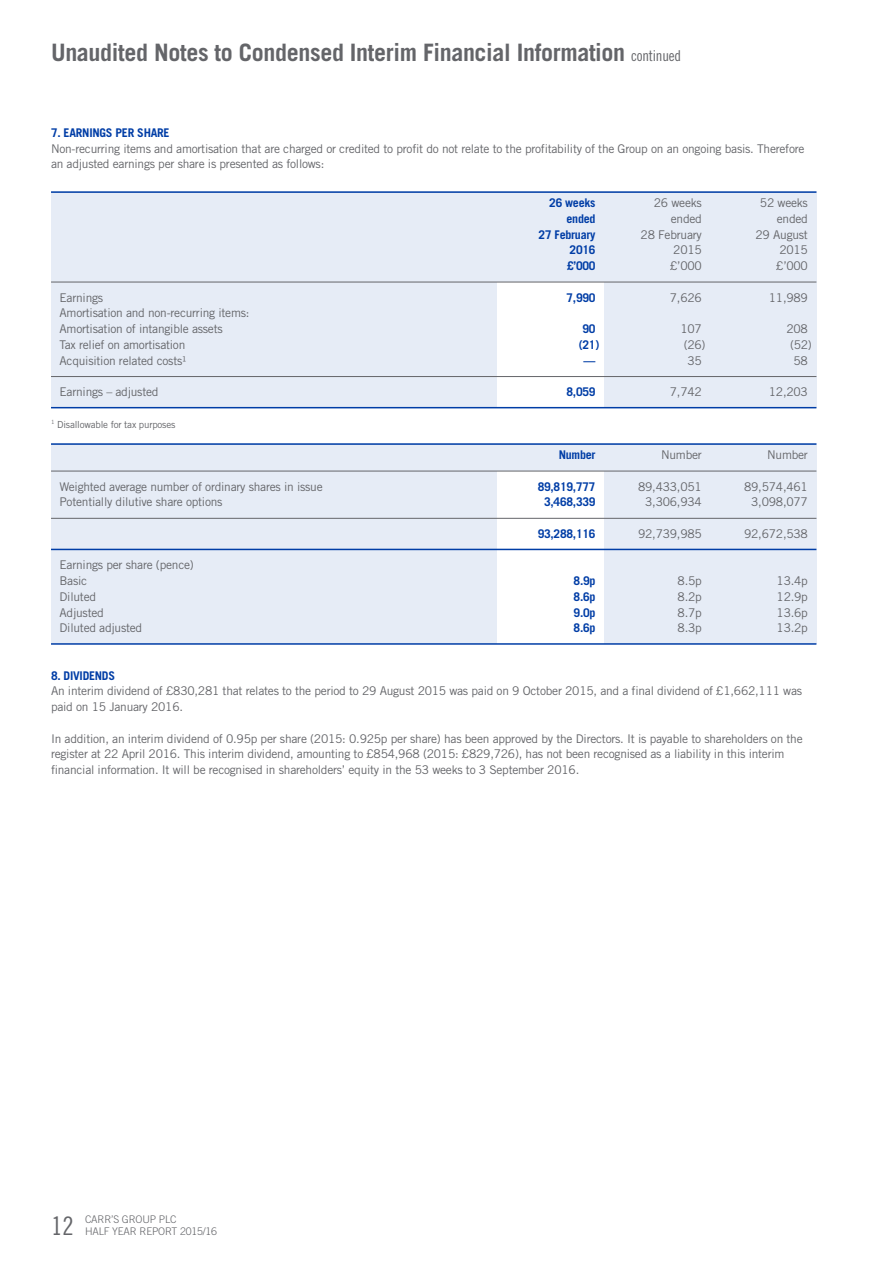
<style>
.page{position:relative;width:893px;height:1263px;background:#fff}
.page>*{position:absolute;margin:0;border:0;box-sizing:border-box;transform-origin:0 0}
.t1{font:25.5px "Trade Gothic Cond Eighteen";color:#646569}
.t2{font:700 24px "Trade Gothic";letter-spacing:-.015em;color:#646569}
.t3{font:12px/15.8px "Trade Gothic";letter-spacing:-.02em;color:#646569}
.t4{font:700 12px "Trade Gothic";letter-spacing:-.02em;color:#003da6}
.t5{font:300 10.5px/12px "Trade Gothic";letter-spacing:-.015em;color:#646569}
.t6{font:9.75px "Trade Gothic";letter-spacing:-.02em;color:#646569}
.s1{font-family:"Trade Gothic Cond Eighteen";font-weight:400;font-size:15px}
</style>
<div class="page">
<div style="left:51px;top:191px;width:765px;height:217px;background:#e6ecf6"></div>
<div style="left:51px;top:443px;width:765px;height:201px;background:#e6ecf6"></div>
<hr style="left:51px;top:191px;width:765px;height:2px;background:#003da6">
<div style="left:497px;top:282px;width:107px;height:126px;background:#fff"></div>
<div style="left:497px;top:471px;width:107px;height:173px;background:#fff"></div>
<hr style="left:51px;top:282px;width:765px;height:1px;background:#646569">
<hr style="left:51px;top:376px;width:765px;height:1px;background:#646569">
<hr style="left:51px;top:407px;width:765px;height:1px;background:#003da6">
<hr style="left:51px;top:471px;width:765px;height:1px;background:#646569">
<hr style="left:51px;top:518px;width:765px;height:1px;background:#646569">
<hr style="left:51px;top:549px;width:765px;height:1px;background:#003da6">
<hr style="left:51px;top:643px;width:765px;height:2px;background:#003da6">
<hr style="left:51px;top:443px;width:765px;height:2px;background:#003da6">
<h2 class="t2" style="left:51px;top:38px;width:631px">Unaudited Notes to Condensed Interim Financial Information <span class="s1">continued</span></h2>
<p class="t4" style="left:51px;top:125px;width:20px">7. Earnin</p>
<p class="t4" style="left:100px;top:125px;width:72px">gs per share</p>
<p class="t3" style="left:51px;top:140px;width:755px">Non-recurring items and amortisation that are charged or credited to profit do not relate to the profitability of the Group on an ongoing basis. Therefore an adjusted earnings per share is presented as follows:</p>
<p class="t4" style="left:549px;top:195px;width:48px">26 weeks</p>
<p class="t3" style="left:654px;top:195px;width:49px">26 weeks</p>
<p class="t3" style="left:760px;top:195px;width:49px">52 weeks</p>
<p class="t4" style="left:566px;top:211px;width:31px">ended</p>
<p class="t3" style="left:671px;top:210px;width:33px">ended</p>
<p class="t3" style="left:777px;top:210px;width:33px">ended</p>
<p class="t4" style="left:539px;top:227px;width:58px">27 February</p>
<p class="t3" style="left:641px;top:226px;width:63px">28 February</p>
<p class="t3" style="left:755px;top:226px;width:54px">29 August</p>
<p class="t4" style="left:570px;top:243px;width:27px">2016</p>
<p class="t3" style="left:673px;top:242px;width:30px">2015</p>
<p class="t3" style="left:779px;top:242px;width:30px">2015</p>
<p class="t4" style="left:567px;top:258px;width:30px">£’000</p>
<p class="t3" style="left:670px;top:258px;width:33px">£’000</p>
<p class="t3" style="left:776px;top:258px;width:33px">£’000</p>
<p class="t3" style="left:60px;top:289px;width:45px">Earnings</p>
<p class="t4" style="left:566px;top:290px;width:31px">7,990</p>
<p class="t3" style="left:670px;top:289px;width:34px">7,626</p>
<p class="t3" style="left:769px;top:289px;width:41px">11,989</p>
<p class="t3" style="left:60px;top:305px;width:191px">Amortisation and non-recurring items:<br>Amortisation of intangible assets</p>
<p class="t4" style="left:582px;top:321px;width:15px">90</p>
<p class="t3" style="left:680px;top:321px;width:23px">107</p>
<p class="t3" style="left:786px;top:321px;width:23px">208</p>
<p class="t3" style="left:60px;top:336px;width:127px">Tax relief on amortisation</p>
<p class="t4" style="left:579px;top:337px;width:22px">(21)</p>
<p class="t3" style="left:684px;top:336px;width:23px">(26)</p>
<p class="t3" style="left:790px;top:336px;width:23px">(52)</p>
<p class="t3" style="left:60px;top:352px;width:129px">Acquisition related costs¹</p>
<p class="t4" style="left:584px;top:353px;width:13px">—</p>
<p class="t3" style="left:687px;top:352px;width:16px">35</p>
<p class="t3" style="left:793px;top:352px;width:16px">58</p>
<p class="t3" style="left:60px;top:384px;width:101px">Earnings – adjusted</p>
<p class="t4" style="left:566px;top:384px;width:31px">8,059</p>
<p class="t3" style="left:670px;top:384px;width:34px">7,742</p>
<p class="t3" style="left:769px;top:384px;width:41px">12,203</p>
<p class="t6" style="left:51px;top:418px;width:126px"><sup>1</sup> Disallowable for tax purposes</p>
<p class="t4" style="left:559px;top:447px;width:38px">Number</p>
<p class="t3" style="left:661px;top:447px;width:42px">Number</p>
<p class="t3" style="left:767px;top:447px;width:42px">Number</p>
<p class="t3" style="left:60px;top:478px;width:265px">Weighted average number of ordinary shares in issue</p>
<p class="t4" style="left:538px;top:479px;width:59px">89,819,777</p>
<p class="t3" style="left:638px;top:478px;width:65px">89,433,051</p>
<p class="t3" style="left:744px;top:478px;width:65px">89,574,461</p>
<p class="t3" style="left:60px;top:494px;width:165px">Potentially dilutive share options</p>
<p class="t4" style="left:544px;top:495px;width:53px">3,468,339</p>
<p class="t3" style="left:645px;top:494px;width:58px">3,306,934</p>
<p class="t3" style="left:751px;top:494px;width:58px">3,098,077</p>
<p class="t4" style="left:538px;top:526px;width:59px">93,288,116</p>
<p class="t3" style="left:638px;top:525px;width:65px">92,739,985</p>
<p class="t3" style="left:744px;top:525px;width:65px">92,672,538</p>
<p class="t3" style="left:60px;top:557px;width:136px">Earnings per share (pence)<br>Basic</p>
<p class="t4" style="left:574px;top:573px;width:23px">8.9p</p>
<p class="t3" style="left:678px;top:573px;width:26px">8.5p</p>
<p class="t3" style="left:777px;top:573px;width:33px">13.4p</p>
<p class="t3" style="left:60px;top:588px;width:38px">Diluted</p>
<p class="t4" style="left:574px;top:589px;width:23px">8.6p</p>
<p class="t3" style="left:678px;top:588px;width:26px">8.2p</p>
<p class="t3" style="left:777px;top:588px;width:33px">12.9p</p>
<p class="t3" style="left:60px;top:604px;width:46px">Adjusted</p>
<p class="t4" style="left:574px;top:605px;width:23px">9.0p</p>
<p class="t3" style="left:678px;top:604px;width:26px">8.7p</p>
<p class="t3" style="left:777px;top:604px;width:33px">13.6p</p>
<p class="t3" style="left:60px;top:620px;width:84px">Diluted adjusted</p>
<p class="t4" style="left:574px;top:621px;width:23px">8.6p</p>
<p class="t3" style="left:678px;top:620px;width:26px">8.3p</p>
<p class="t3" style="left:777px;top:620px;width:33px">13.2p</p>
<p class="t4" style="left:51px;top:668px;width:66px">8. Dividends</p>
<p class="t3" style="left:51px;top:683px;width:753px">An interim dividend of £830,281 that relates to the period to 29 August 2015 was paid on 9 October 2015, and a final dividend of £1,662,111 was paid on 15 January 2016.</p>
<p class="t3" style="left:51px;top:730px;width:753px">In addition, an interim dividend of 0.95p per share (2015: 0.925p per share) has been approved by the Directors. It is payable to shareholders on the register at 22 April 2016. This interim dividend, amounting to £854,968 (2015: £829,726), has not been recognised as a liability in this interim financial information. It will be recognised in shareholders’ equity in the 53 weeks to 3 September 2016.</p>
<h1 class="t1" style="left:51px;top:1210px;width:24px">12</h1>
<p class="t5" style="left:85px;top:1213px;width:93px">CARR’S GROUP PLC<br>HALF YEAR REPOR</p>
<p class="t5" style="left:172px;top:1225px;width:47px">T 2015/16</p>
</div>
